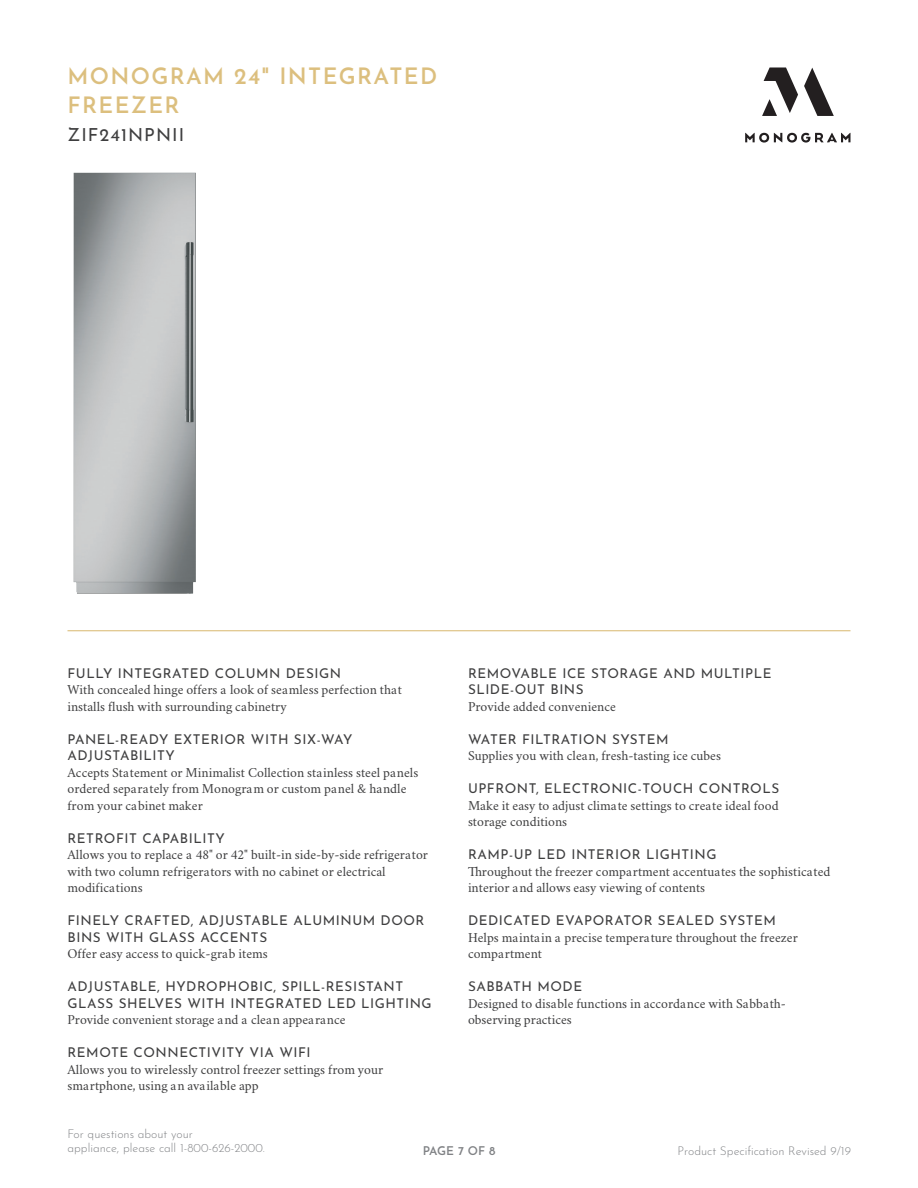
<style>
.page{position:relative;width:918px;height:1188px;background:#fff}
.page>*{position:absolute;margin:0;border:0;box-sizing:border-box;transform-origin:0 0}
.TITLE_HEADER{font:600 22.5px/28.5px "Josefin Sans";letter-spacing:.06em;color:#dcbf7e}
.TITLE_SUBHEAD{font:18px "Josefin Sans";letter-spacing:.06em;color:#3e3e3f}
.F___B_COPY{font:13.5px/16.5px "Crimson";color:#3e3e3f}
.F___B_COPY-2{font:13.5px/16.5px "Josefin Sans";letter-spacing:.04em;color:#3e3e3f}
.Created_Revised{font:300 12px/14.4px "Josefin Sans";color:#808285}
.Created_Revised-2{font:600 12px "Josefin Sans";letter-spacing:-.015em;color:#808285}
.s1{font-family:"Josefin Sans"}
.s2{font-family:"Crimson"}
</style>
<div class="page">
<svg style="left:745px;top:68px;width:105px;height:75px"></svg>
<hr style="left:68px;top:630px;width:782px;height:1px;background:#dcbf7e">
<img style="left:74px;top:173px;width:121px;height:421px">
<p class="TITLE_HEADER" style="left:68px;top:59px;width:371px">MONOGRAM 24" INTEGRATED<br>FREEZER</p>
<p class="TITLE_SUBHEAD" style="left:68px;top:120px;width:118px">ZIF241NPNII</p>
<p class="F___B_COPY" style="left:68px;top:664px;width:336px"><span class="s1">FULLY INTEGRATED COLUMN DESIGN<br></span>With concealed hinge offers a look of seamless perfection that installs flush with surrounding cabinetry</p>
<p class="F___B_COPY" style="left:68px;top:730px;width:352px"><span class="s1">PANEL-READY EXTERIOR WITH SIX-WAY ADJUSTABILITY<br></span>Accepts Statement or Minimalist Collection stainless steel panels ordered separately from Monogram or custom panel &amp; handle from your cabinet maker</p>
<p class="F___B_COPY" style="left:68px;top:829px;width:362px"><span class="s1">RETROFIT CAPABILITY<br></span>Allows you to replace a 48" or 42" built-in side-by-side refrigerator with two column refrigerators with no cabinet or electrical modifications</p>
<p class="F___B_COPY-2" style="left:68px;top:910px;width:358px">FINELY CRAFTED, ADJUSTABLE ALUMINUM DOOR<br>BINS WITH GLASS ACCENTS<br><span class="s2">Offer easy access to quick-grab items</span></p>
<p class="F___B_COPY-2" style="left:68px;top:976px;width:366px">ADJUSTABLE, HYDROPHOBIC, SPILL-RESISTANT<br>GLASS SHELVES WITH INTEGRATED LED LIGHTING<br><span class="s2">Provide convenient storage and a clean appearance</span></p>
<p class="F___B_COPY" style="left:68px;top:1044px;width:317px"><span class="s1">REMOTE CONNECTIVITY VIA WIFI<br></span>Allows you to wirelessly control freezer settings from your smartphone, using an available app</p>
<p class="F___B_COPY-2" style="left:468px;top:663px;width:305px">REMOVABLE ICE STORAGE AND MULTIPLE<br>SLIDE-OUT BINS<br><span class="s2">Provide added convenience</span></p>
<p class="F___B_COPY" style="left:468px;top:730px;width:255px"><span class="s1">WATER FILTRATION SYSTEM<br></span>Supplies you with clean, fresh-tasting ice cubes</p>
<p class="F___B_COPY" style="left:468px;top:780px;width:313px;text-align:justify"><span class="s1">UPFRONT, ELECTRONIC-TOUCH CONTROLS </span>Make it easy to adjust climate settings to create ideal food storage conditions</p>
<p class="F___B_COPY" style="left:468px;top:846px;width:364px"><span class="s1">RAMP-UP LED INTERIOR LIGHTING<br></span>Throughout the freezer compartment accentuates the sophisticated interior and allows easy viewing of contents</p>
<p class="F___B_COPY" style="left:468px;top:912px;width:331px"><span class="s1">DEDICATED EVAPORATOR SEALED SYSTEM<br></span>Helps maintain a precise temperature throughout the freezer compartment</p>
<p class="F___B_COPY" style="left:468px;top:978px;width:320px"><span class="s1">SABBATH MODE<br></span>Designed to disable functions in accordance with Sabbath&shy;observing practices</p>
<p class="Created_Revised" style="left:68px;top:1125px;width:199px">For questions about your<br>appliance, please call 1-800-626-2000.</p>
<p class="Created_Revised-2" style="left:423px;top:1140px;width:74px">PAGE 7 OF 8</p>
<p class="Created_Revised" style="left:678px;top:1142px;width:175px">Product Specification Revised 9/19</p>
</div>
